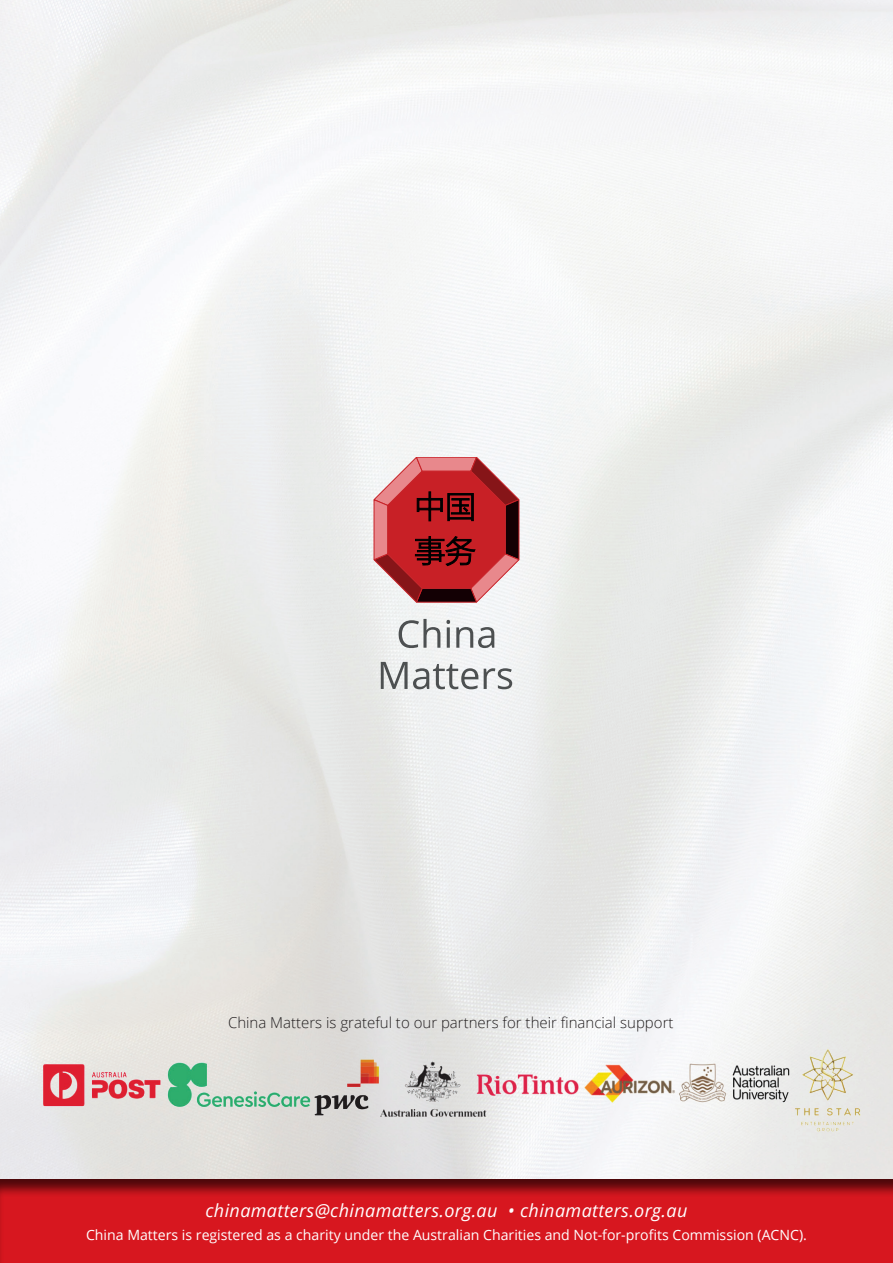
<style>
.page{position:relative;width:893px;height:1263px;background:#fff}
.page>*{position:absolute;margin:0;border:0;box-sizing:border-box;transform-origin:0 0}
.t1{font:italic 18px "Open Sans";letter-spacing:.02em;color:#fff}
.t2{font:300 15px "Open Sans";color:#231f20}
.t3{font:14.1px "Open Sans";color:#fff}
</style>
<div class="page">
<img style="left:0;top:0;width:893px;height:1177px">
<div style="left:0;top:1177px;width:893px;height:86px;background:#231f20;opacity:.75"></div>
<img style="left:40px;top:1042px;width:822px;height:90px">
<svg style="left:399px;top:619px;width:41px;height:29px"></svg>
<svg style="left:446px;top:620px;width:4px;height:28px"></svg>
<svg style="left:456px;top:627px;width:38px;height:21px"></svg>
<svg style="left:381px;top:662px;width:97px;height:27px"></svg>
<svg style="left:484px;top:668px;width:28px;height:21px"></svg>
<svg style="left:374px;top:457px;width:145px;height:145px;background:#b54b4f"></svg>
<p class="t2" style="left:228px;top:1012px;width:447px">China Matters is grateful to our partners for their financial support</p>
<p class="t1" style="left:205px;top:1198px;width:483px">chinamatters@chinamatters.org.au • chinamatters.org.au</p>
<p class="t3" style="left:86px;top:1226px;width:722px">China Matters is registered as a charity under the Australian Charities and Not-for-profits Commission (ACNC).</p>
</div>
